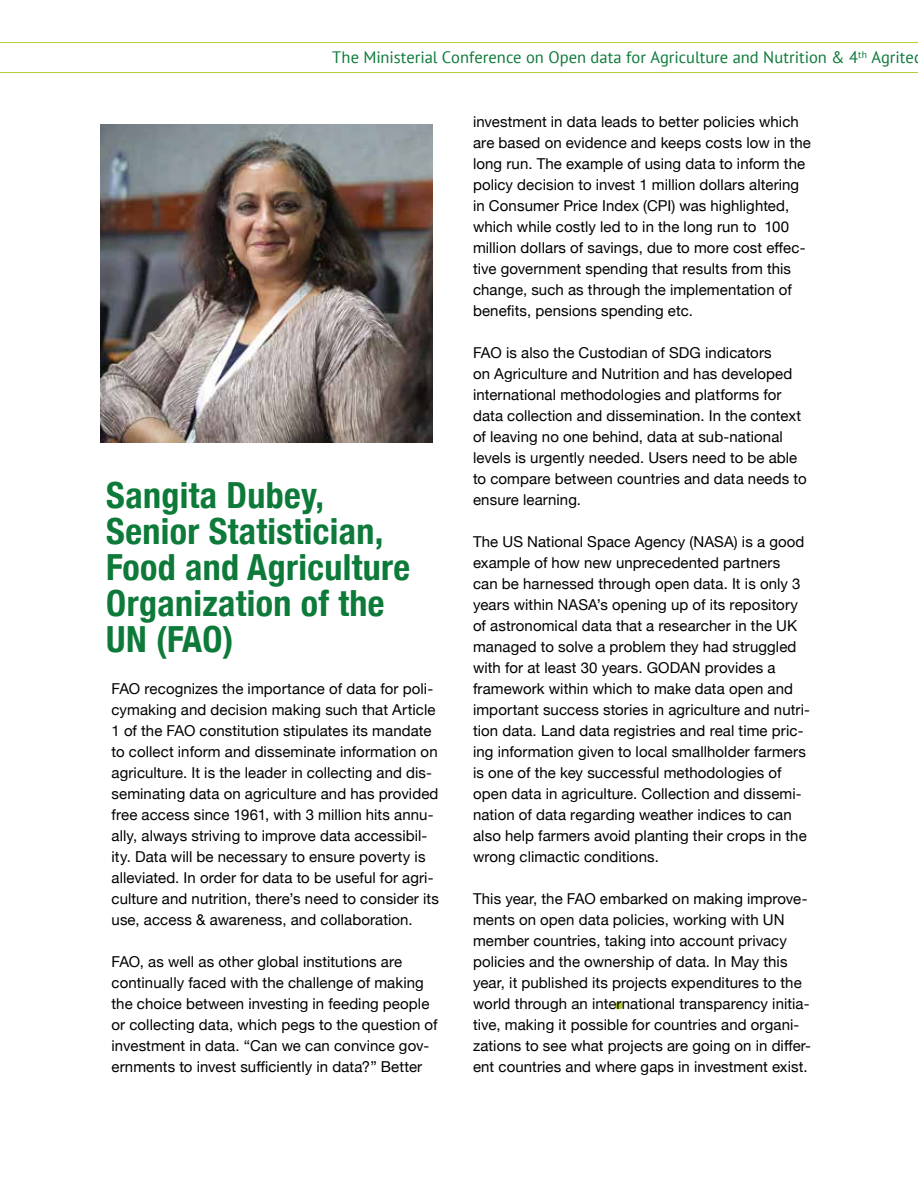
<style>
.page{position:relative;width:918px;height:1188px;background:#fff}
.page>*{position:absolute;margin:0;border:0;box-sizing:border-box;transform-origin:0 0}
.t1{font:700 condensed 36px/36px "Helvetica Neue";letter-spacing:.01em;color:#0d7a39}
.t2{font:16.5px "PT Sans";color:#0d7a39}
.t3{font:15px/21px "Helvetica Neue";letter-spacing:.005em;color:#000}
</style>
<div class="page">
<div style="left:615px;top:1002px;width:8px;height:7px;background:#b3d235;border-radius:50%"></div>
<img style="left:100px;top:125px;width:332px;height:317px">
<hr style="left:459px;top:42px;width:459px;height:1px;background:#b3d235">
<hr style="left:459px;top:72px;width:459px;height:1px;background:#b3d235">
<hr style="left:0;top:42px;width:459px;height:1px;background:#b3d235">
<hr style="left:0;top:72px;width:459px;height:1px;background:#b3d235">
<p class="t2" style="left:332px;top:47px;width:591px">The Ministerial Conference on Open data for Agriculture and Nutrition &amp; 4<sup>th</sup> Agritec</p>
<h1 class="t1" style="left:106px;top:475px;width:305px">Sangita Dubey,<br>Senior Statistician,<br>Food and Agriculture<br>Organization of the<br>UN (FAO)</h1>
<p class="t3" style="left:112px;top:679px;width:329px">FAO recognizes the importance of data for poli&shy;cymaking and decision making such that Article 1 of the FAO constitution stipulates its mandate to collect inform and disseminate information on agriculture. It is the leader in collecting and dis&shy;seminating data on agriculture and has provided free access since 1961, with 3 million hits annu&shy;ally, always striving to improve data accessibil&shy;ity. Data will be necessary to ensure poverty is alleviated. In order for data to be useful for agri&shy;culture and nutrition, there’s need to consider its use, access &amp; awareness, and collaboration.</p>
<p class="t3" style="left:112px;top:952px;width:328px">FAO, as well as other global institutions are continually faced with the challenge of making the choice between investing in feeding people or collecting data, which pegs to the question of investment in data. “Can we can convince gov&shy;ernments to invest sufficiently in data?” Better</p>
<p class="t3" style="left:473px;top:112px;width:339px">investment in data leads to better policies which are based on evidence and keeps costs low in the long run. The example of using data to inform the policy decision to invest 1 million dollars altering in Consumer Price Index (CPI) was highlighted, which while costly led to in the long run to 100 million dollars of savings, due to more cost effec&shy;tive government spending that results from this change, such as through the implementation of benefits, pensions spending etc.</p>
<p class="t3" style="left:473px;top:343px;width:335px">FAO is also the Custodian of SDG indicators<br>on Agriculture and Nutrition and has developed international methodologies and platforms for data collection and dissemination. In the context of leaving no one behind, data at sub-national levels is urgently needed. Users need to be able to compare between countries and data needs to ensure learning.</p>
<p class="t3" style="left:473px;top:532px;width:338px">The US National Space Agency (NASA) is a good example of how new unprecedented partners<br>can be harnessed through open data. It is only 3 years within NASA’s opening up of its repository of astronomical data that a researcher in the UK managed to solve a problem they had struggled with for at least 30 years. GODAN provides a framework within which to make data open and important success stories in agriculture and nutri&shy;tion data. Land data registries and real time pric&shy;ing information given to local smallholder farmers is one of the key successful methodologies of open data in agriculture. Collection and dissemi&shy;nation of data regarding weather indices to can also help farmers avoid planting their crops in the wrong climactic conditions.</p>
<p class="t3" style="left:473px;top:889px;width:340px">This year, the FAO embarked on making improve&shy;ments on open data policies, working with UN member countries, taking into account privacy policies and the ownership of data. In May this year, it published its projects expenditures to the world through an international transparency initia&shy;tive, making it possible for countries and organi&shy;zations to see what projects are going on in differ&shy;ent countries and where gaps in investment exist.</p>
</div>
